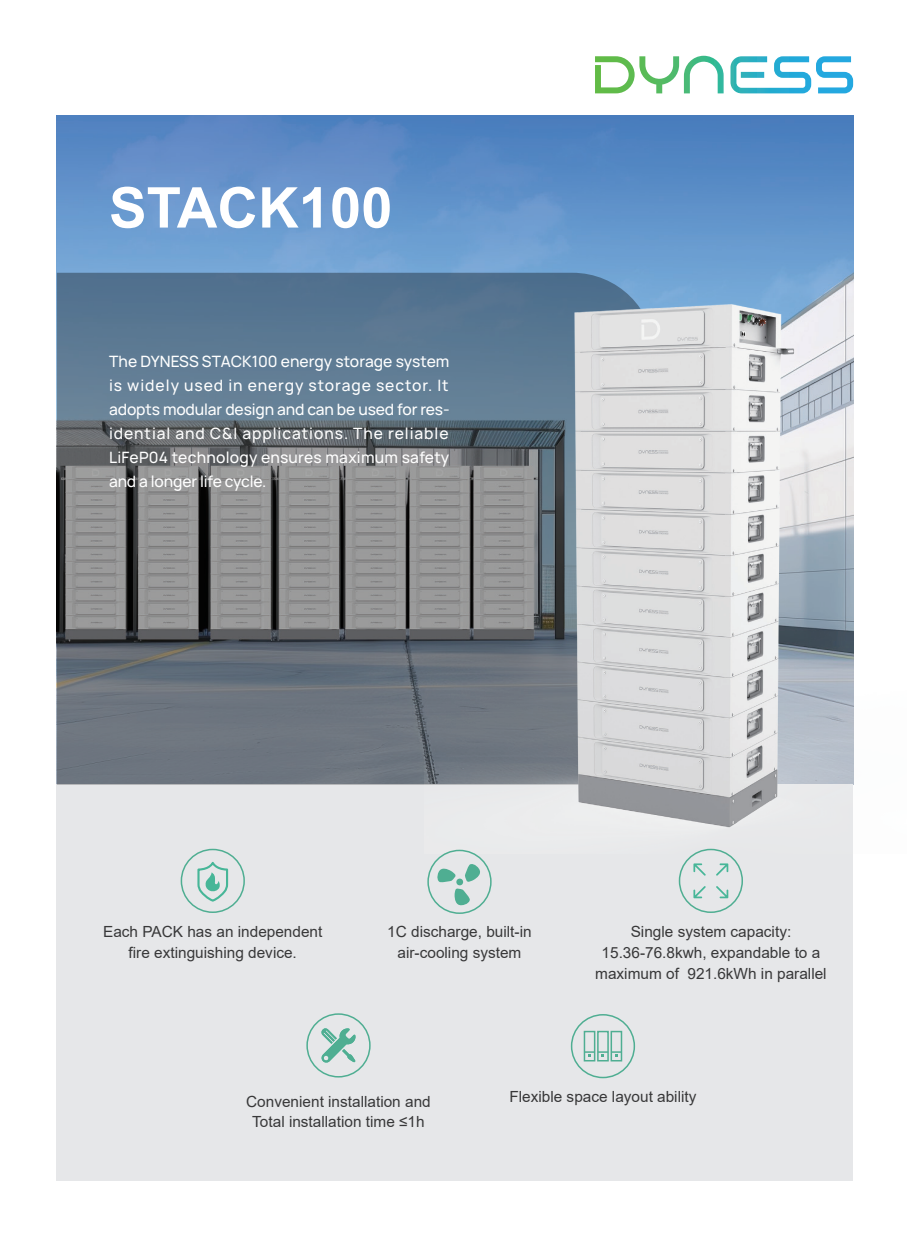
<style>
.page{position:relative;width:919px;height:1238px;background:#fff}
.page>*{position:absolute;margin:0;border:0;box-sizing:border-box;transform-origin:0 0}
.t1{font:700 56.25px "Arial";color:#fff}
.t2{font:15.3px/20.7px "Arial";color:#383839;text-align:center}
.t3{font:500 15px/24px "Manrope 3";letter-spacing:.015em;color:#fff;text-align:justify}
</style>
<div class="page">
<img style="left:57px;top:115px;width:796px;height:162px">
<div style="left:57px;top:784px;width:796px;height:396px;background:#e6e7e9"></div>
<svg style="left:57px;top:273px;width:597px;height:511px;background:#6d7883"></svg>
<svg style="left:595px;top:56px;width:258px;height:37px"></svg>
<img style="left:424px;top:277px;width:430px;height:576px">
<svg style="left:693px;top:863px;width:35px;height:35px"></svg>
<div style="left:678px;top:848px;width:65px;height:64px;border:2px solid #4fae92;border-radius:50%"></div>
<div style="left:427px;top:849px;width:64px;height:64px;border:2px solid #4fae92;border-radius:50%"></div>
<svg style="left:436px;top:864px;width:46px;height:41px"></svg>
<svg style="left:321px;top:1028px;width:34px;height:34px"></svg>
<div style="left:306px;top:1013px;width:64px;height:64px;border:2px solid #4fae92;border-radius:50%"></div>
<div style="left:570px;top:1013px;width:65px;height:65px;border:2px solid #4fae92;border-radius:50%"></div>
<div style="left:583px;top:1030px;width:12px;height:31px;border:2px solid #4fae92"></div>
<div style="left:597px;top:1030px;width:11px;height:31px;border:2px solid #4fae92"></div>
<div style="left:610px;top:1030px;width:12px;height:31px;border:2px solid #4fae92"></div>
<svg style="left:584px;top:1051px;width:37px;height:5px"></svg>
<div style="left:181px;top:848px;width:64px;height:64px;border:2px solid #4fae92;border-radius:50%"></div>
<svg style="left:197px;top:862px;width:32px;height:40px"></svg>
<h1 class="t1" style="left:109px;top:168px;width:285px">STACK100</h1>
<p class="t3" style="left:109px;top:349px;width:342px">The DYNESS STACK100 energy storage system is widely used in energy storage sector. It adopts modular design and can be used for res&shy;idential and C&amp;I applications. The reliable LiFeP04 technology ensures maximum safety and a longer life cycle.</p>
<p class="t2" style="left:103px;top:921px;width:221px">Each PACK has an independent fire extinguishing device.</p>
<p class="t2" style="left:595px;top:921px;width:233px">Single system capacity:<br>15.36-76.8kwh, expandable to a maximum of 921.6kWh in parallel</p>
<p class="t2" style="left:387px;top:921px;width:146px">1C discharge, built-in air-cooling system</p>
<p class="t2" style="left:246px;top:1090px;width:186px">Convenient installation and<br>Total installation time ≤1h</p>
<p class="t2" style="left:509px;top:1086px;width:188px">Flexible space layout ability</p>
</div>
